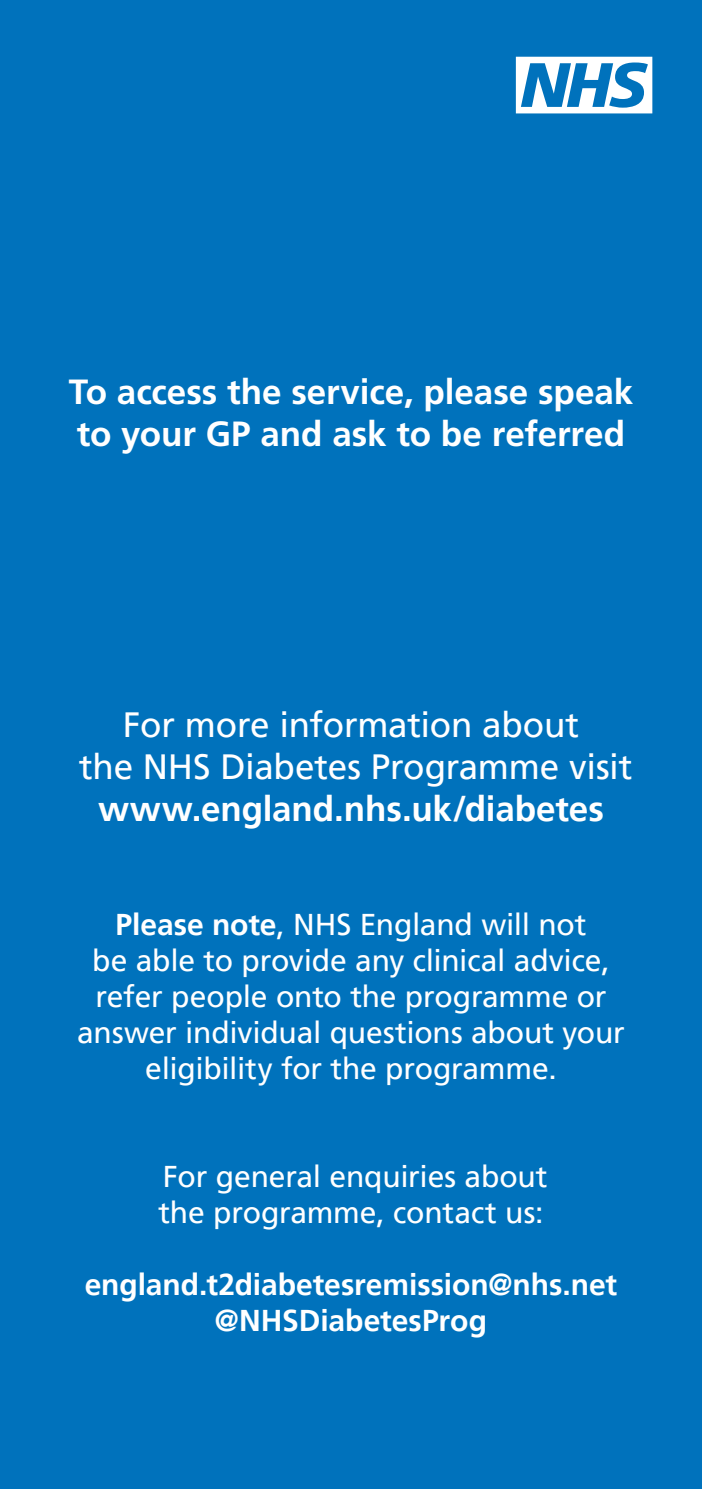
<style>
.page{position:relative;width:702px;height:1489px;background:#fff}
.page>*{position:absolute;margin:0;border:0;box-sizing:border-box;transform-origin:0 0}
.t1{font:700 35px/42px "Frutiger LT Std";letter-spacing:-.005em;color:#fff}
.t2{font:35px/42px "Frutiger LT Pro";letter-spacing:-.005em;color:#fff;text-align:center}
.t3{font:700 35px "Frutiger LT Pro";letter-spacing:-.005em;color:#fff}
.t4{font:30px/36px "Frutiger LT Pro";letter-spacing:-.005em;color:#fff;text-align:center}
.t5{font:700 30px/36px "Frutiger LT Pro";letter-spacing:-.005em;color:#fff;text-align:center}
.s1{font-weight:700}
</style>
<div class="page">
<div style="left:0;top:0;width:702px;height:1488px;background:#0072bc"></div>
<svg style="left:516px;top:57px;width:136px;height:56px"></svg>
<p class="t1" style="left:69px;top:371px;width:565px">To access the service, please speak to your GP and ask to be referred</p>
<p class="t2" style="left:79px;top:703px;width:555px">For more information about<br>the NHS Diabetes Programme visit</p>
<p class="t3" style="left:98px;top:787px;width:507px">www.england.nhs.uk/diabetes</p>
<p class="t4" style="left:77px;top:906px;width:549px"><span class="s1">Please note</span>, NHS England will not<br>be able to provide any clinical advice, refer people onto the programme or answer individual questions about your eligibility for the programme.</p>
<p class="t4" style="left:158px;top:1158px;width:390px;text-align:left">For general enquiries about the programme, contact us:</p>
<p class="t5" style="left:85px;top:1266px;width:534px">england.t2diabetesremission@nhs.net @NHSDiabetesProg</p>
</div>
